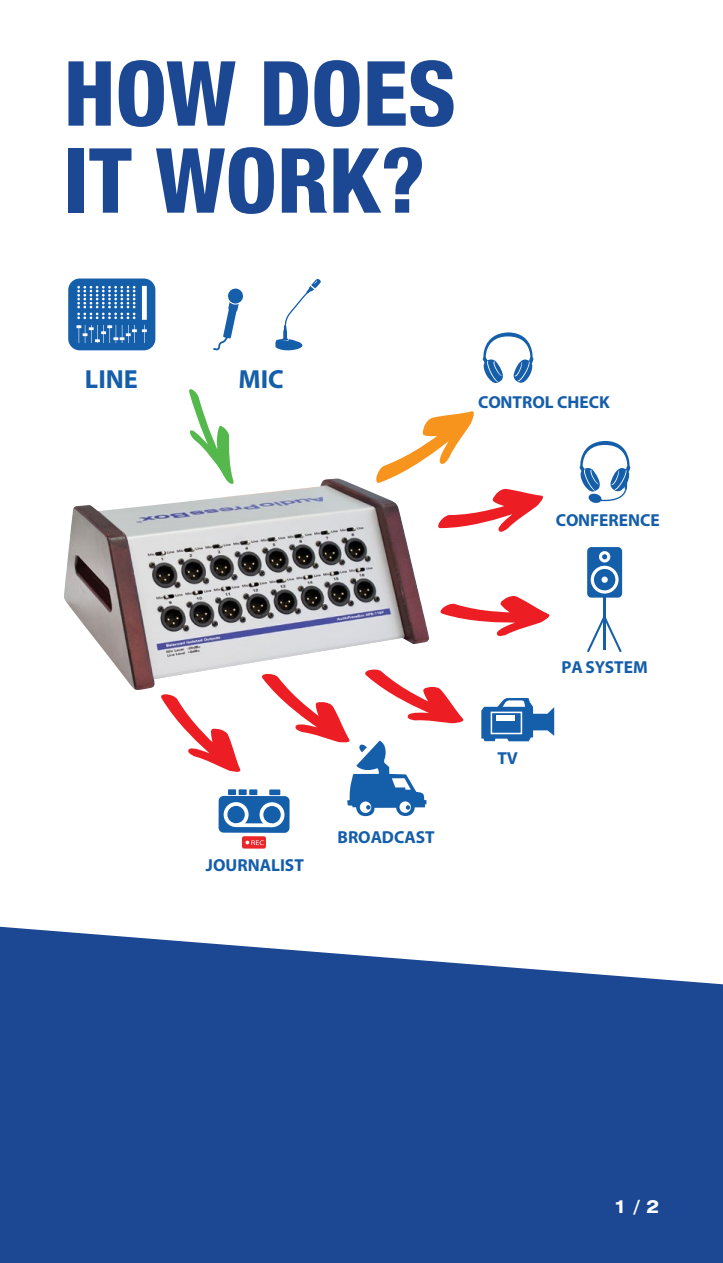
<style>
.page{position:relative;width:723px;height:1263px;background:#fff}
.page>*{position:absolute;margin:0;border:0;box-sizing:border-box;transform-origin:0 0}
.t1{font:800 condensed 90px/87px "Helvetica Neue LT Pro";color:#1c4792}
.t2{font:700 26.25px "Myriad Pro";color:#155eaa}
.t3{font:700 expanded 18px "Swiss 721 BT";color:#fff}
.t4{font:700 17.4px "Myriad Pro";color:#155eaa}
</style>
<div class="page">
<img style="left:64px;top:478px;width:365px;height:212px">
<svg style="left:68px;top:278px;width:87px;height:72px;background:#3a77b7"></svg>
<svg style="left:213px;top:288px;width:30px;height:63px"></svg>
<div style="left:219px;top:796px;width:71px;height:37px;background:#155eaa;border-radius:5px"></div>
<div style="left:228px;top:789px;width:8px;height:6px;background:#155eaa"></div>
<div style="left:239px;top:789px;width:8px;height:6px;background:#155eaa"></div>
<div style="left:249px;top:789px;width:8px;height:6px;background:#155eaa"></div>
<svg style="left:224px;top:802px;width:25px;height:25px"></svg>
<svg style="left:236px;top:823px;width:23px;height:4px"></svg>
<div style="left:242px;top:836px;width:24px;height:13px;background:#eb262a;border-radius:2px"></div>
<svg style="left:245px;top:840px;width:19px;height:5px"></svg>
<svg style="left:481px;top:698px;width:73px;height:43px"></svg>
<div style="left:491px;top:712px;width:31px;height:22px;background:#155eaa;border:2px solid #fff"></div>
<div style="left:496px;top:715px;width:19px;height:6px;background:#fff"></div>
<div style="left:587px;top:547px;width:35px;height:51px;background:#155eaa;border-radius:4px"></div>
<svg style="left:591px;top:551px;width:27px;height:43px"></svg>
<div style="left:601px;top:576px;width:7px;height:7px;background:#fff;border-radius:50%"></div>
<hr style="left:604px;top:596px;width:2px;height:54px;background:#155eaa">
<svg style="left:587px;top:616px;width:35px;height:36px"></svg>
<svg style="left:579px;top:441px;width:52px;height:62px"></svg>
<svg style="left:482px;top:332px;width:52px;height:52px"></svg>
<svg style="left:275px;top:278px;width:46px;height:73px"></svg>
<svg style="left:188px;top:389px;width:46px;height:95px"></svg>
<svg style="left:376px;top:411px;width:167px;height:122px"></svg>
<svg style="left:440px;top:596px;width:110px;height:40px"></svg>
<svg style="left:259px;top:669px;width:205px;height:158px"></svg>
<svg style="left:161px;top:694px;width:80px;height:78px"></svg>
<svg style="left:0;top:927px;width:723px;height:336px;background:#2f569b"></svg>
<h1 class="t1" style="left:64px;top:49px;width:394px">HOW DOES<br>IT WORK?</h1>
<h2 class="t2" style="left:85px;top:362px;width:55px">LINE</h2>
<h2 class="t2" style="left:238px;top:362px;width:47px">MIC</h2>
<p class="t4" style="left:478px;top:391px;width:133px">CONTROL CHECK</p>
<p class="t4" style="left:556px;top:509px;width:105px">CONFERENCE</p>
<p class="t4" style="left:206px;top:853px;width:99px">JOURNALIST</p>
<p class="t4" style="left:337px;top:826px;width:99px">BROADCAST</p>
<p class="t4" style="left:497px;top:747px;width:22px">TV</p>
<p class="t4" style="left:561px;top:656px;width:88px">PA SYSTEM</p>
<p class="t3" style="left:614px;top:1195px;width:47px">1 / 2</p>
<p class="t3" style="left:615px;top:1203px;width:47px">1 / 2</p>
</div>
